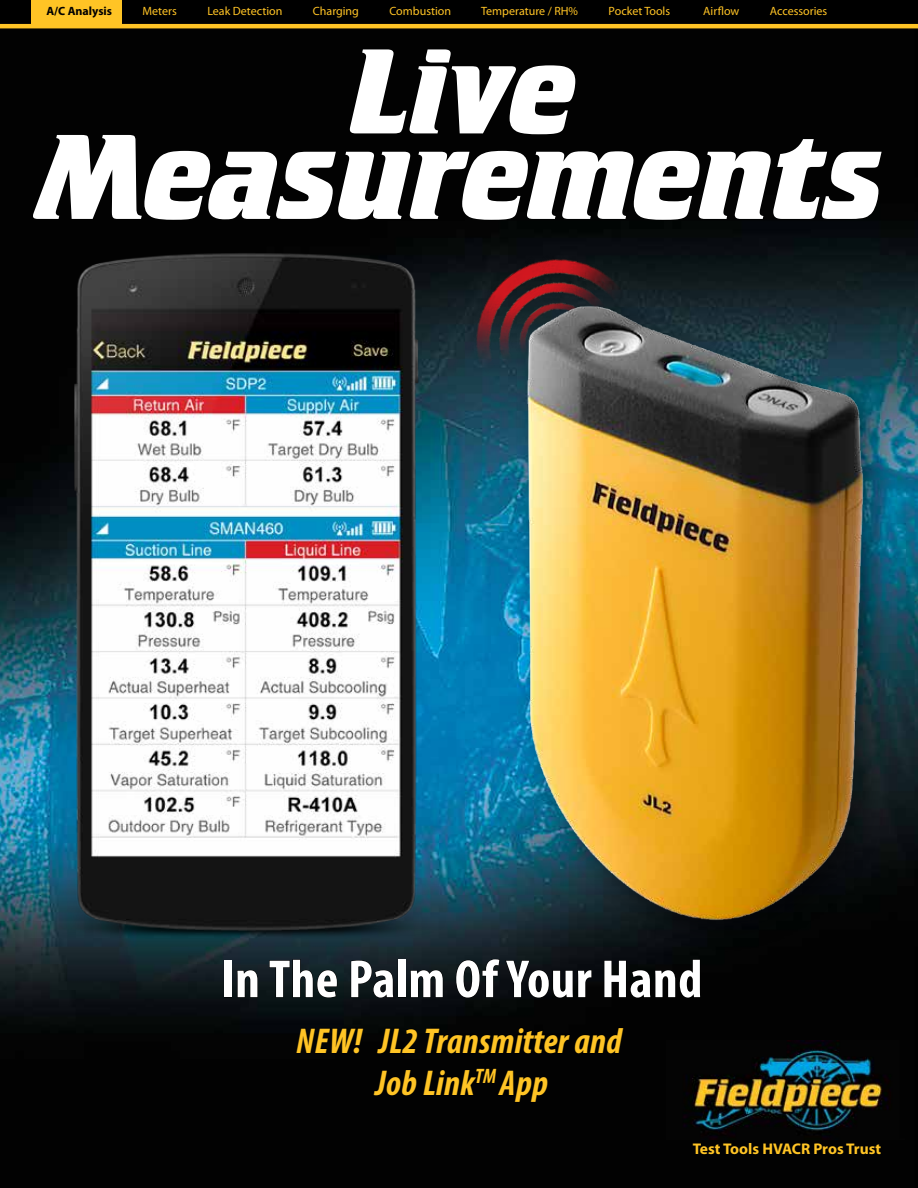
<style>
.page{position:relative;width:918px;height:1188px;background:#fff}
.page>*{position:absolute;margin:0;border:0;box-sizing:border-box;transform-origin:0 0}
.t1{font:126px "Crillee Bold Italic Let Plain";letter-spacing:-.015em;color:#fff}
.t2{font:700 condensed 54px "Myriad Pro";letter-spacing:.01em;color:#fff}
.t3{font:italic 700 condensed 36px/42.3px "Myriad Pro";letter-spacing:.01em;color:#ffc425;text-align:center}
.t4{font:700 15.45px "Myriad Pro";color:#ffc425}
.t5{font:12px "Myriad Pro";color:#ffc425}
.t6{font:700 12px "Myriad Pro";color:#000}
</style>
<div class="page">
<img style="left:0;top:28px;width:918px;height:1160px">
<div style="left:32px;top:49px;width:850px;height:171px;background:#020202"></div>
<img style="left:416px;top:205px;width:229px;height:211px">
<img style="left:494px;top:286px;width:424px;height:678px">
<svg style="left:487px;top:959px;width:105px;height:39px;background:#080b0f"></svg>
<div style="left:604px;top:959px;width:97px;height:39px;background:#030404"></div>
<div style="left:296px;top:1022px;width:68px;height:38px;background:#030404"></div>
<div style="left:373px;top:1015px;width:251px;height:88px;background:#020202"></div>
<img style="left:666px;top:1040px;width:239px;height:100px">
<img style="left:5px;top:212px;width:482px;height:786px">
<div style="left:0;top:0;width:918px;height:24px;background:#000"></div>
<div style="left:31px;top:0;width:91px;height:24px;background:#ffc425"></div>
<hr style="left:0;top:24px;width:918px;height:4px;background:#ffc425">
<p class="t6" style="left:46px;top:5px;width:67px">A/C Analysis</p>
<p class="t5" style="left:143px;top:5px;width:36px">Meters</p>
<p class="t5" style="left:207px;top:5px;width:76px">Leak Detection</p>
<p class="t5" style="left:313px;top:5px;width:48px">Charging</p>
<p class="t5" style="left:390px;top:5px;width:63px">Combustion</p>
<p class="t5" style="left:481px;top:5px;width:98px">Temperature / RH%</p>
<p class="t5" style="left:609px;top:5px;width:63px">Pocket Tools</p>
<p class="t5" style="left:703px;top:5px;width:38px">Airflow</p>
<p class="t5" style="left:770px;top:5px;width:59px">Accessories</p>
<h1 class="t1" style="left:348px;top:19px;width:229px">Live</h1>
<h1 class="t1" style="left:34px;top:105px;width:852px">Measurements</h1>
<h2 class="t2" style="left:221px;top:949px;width:483px">In The Palm Of Your Hand</h2>
<h3 class="t3" style="left:296px;top:1020px;width:327px">NEW! JL2 Transmitter and<br>Job Link<sup>TM</sup> App</h3>
<p class="t4" style="left:693px;top:1141px;width:190px">Test Tools HVACR Pros Trust</p>
</div>
